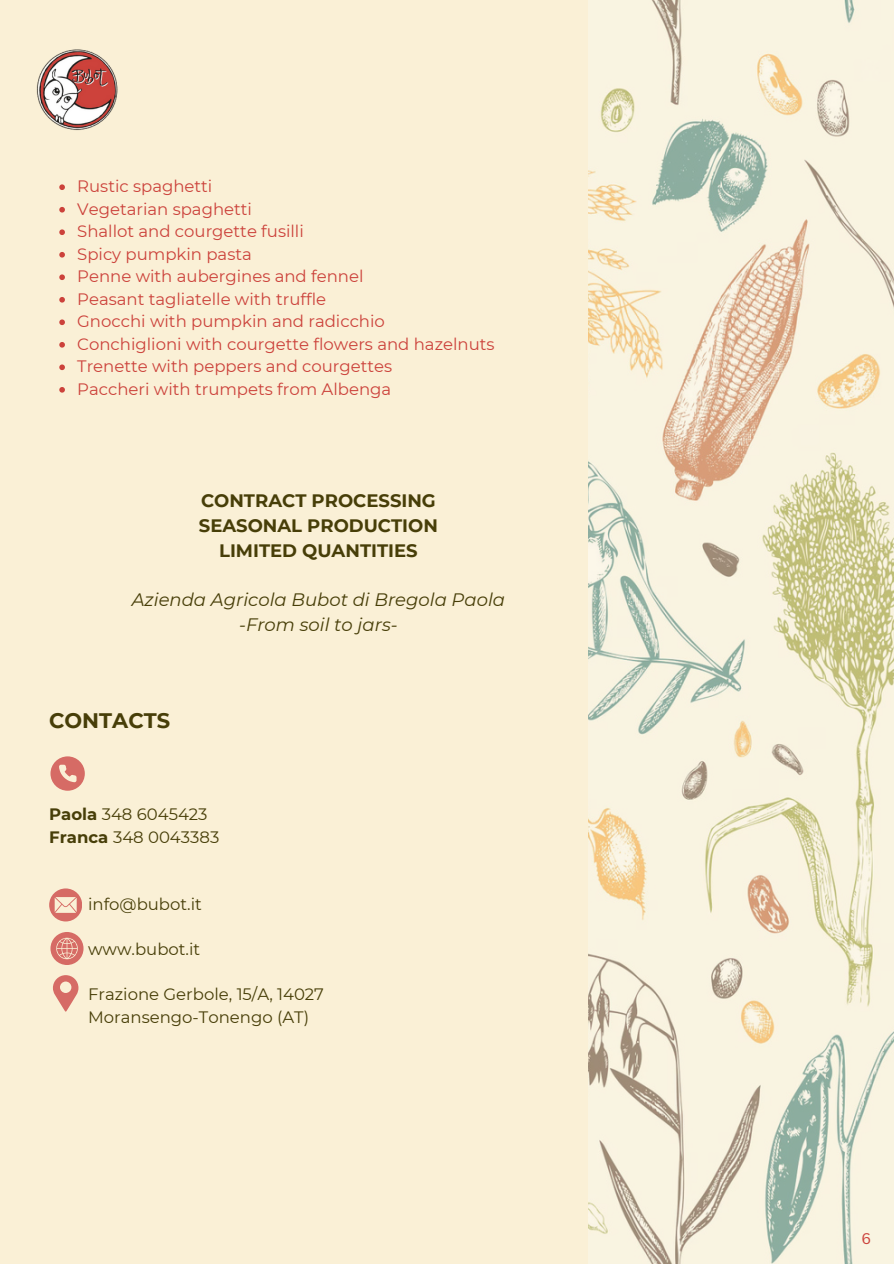
<style>
.page{position:relative;width:894px;height:1264px;background:#fff}
.page>*{position:absolute;margin:0;border:0;box-sizing:border-box;transform-origin:0 0}
.t1{font:700 21px "Montserrat";color:#473e08}
.t2{font:700 18px "Montserrat";color:#473e08}
.t3{font:italic 18px "Montserrat";color:#473e08}
.t4{font:16.5px "Montserrat";color:#cc423b}
.t5{font:16.5px "Montserrat";color:#473e08}
.t6{font:15px "Canva Sans";color:#cc423b}
.s1{font-weight:700}
</style>
<div class="page">
<img style="left:587px;top:0;width:306px;height:1263px">
<div style="left:0;top:0;width:587px;height:1263px;background:#faf0d6"></div>
<svg style="left:59px;top:184px;width:6px;height:6px"></svg>
<svg style="left:59px;top:207px;width:6px;height:5px"></svg>
<svg style="left:59px;top:229px;width:6px;height:6px"></svg>
<svg style="left:59px;top:252px;width:6px;height:5px"></svg>
<svg style="left:59px;top:274px;width:6px;height:6px"></svg>
<svg style="left:59px;top:297px;width:6px;height:5px"></svg>
<svg style="left:59px;top:319px;width:6px;height:6px"></svg>
<svg style="left:59px;top:342px;width:6px;height:5px"></svg>
<svg style="left:59px;top:364px;width:6px;height:6px"></svg>
<svg style="left:59px;top:387px;width:6px;height:5px"></svg>
<img style="left:36px;top:49px;width:82px;height:82px">
<svg style="left:50px;top:756px;width:35px;height:34px"></svg>
<svg style="left:49px;top:888px;width:33px;height:33px"></svg>
<svg style="left:50px;top:932px;width:33px;height:32px"></svg>
<svg style="left:53px;top:975px;width:25px;height:37px"></svg>
<p class="t4" style="left:77px;top:176px;width:137px">Rustic spaghetti</p>
<p class="t4" style="left:77px;top:199px;width:176px">Vegetarian spaghetti</p>
<p class="t4" style="left:77px;top:221px;width:228px">Shallot and courgette fusilli</p>
<p class="t4" style="left:77px;top:244px;width:176px">Spicy pumpkin pasta</p>
<p class="t4" style="left:77px;top:266px;width:287px">Penne with aubergines and fennel</p>
<p class="t4" style="left:77px;top:289px;width:250px">Peasant tagliatelle with truffle</p>
<p class="t4" style="left:77px;top:311px;width:309px">Gnocchi with pumpkin and radicchio</p>
<p class="t4" style="left:77px;top:334px;width:418px">Conchiglioni with courgette flowers and hazelnuts</p>
<p class="t4" style="left:77px;top:356px;width:316px">Trenette with peppers and courgettes</p>
<p class="t4" style="left:77px;top:379px;width:315px">Paccheri with trumpets from Albenga</p>
<p class="t2" style="left:201px;top:490px;width:236px">CONTRACT PROCESSING</p>
<p class="t2" style="left:199px;top:515px;width:240px">SEASONAL PRODUCTION</p>
<p class="t2" style="left:219px;top:539px;width:200px">LIMITED QUANTITIES</p>
<p class="t3" style="left:132px;top:589px;width:375px">Azienda Agricola Bubot di Bregola Paola</p>
<p class="t3" style="left:239px;top:614px;width:160px">-From soil to jars-</p>
<p class="t1" style="left:49px;top:707px;width:122px">CONTACTS</p>
<p class="t5" style="left:49px;top:804px;width:160px"><span class="s1">Paola</span> 348 6045423</p>
<p class="t5" style="left:49px;top:826px;width:171px"><span class="s1">Franca</span> 348 0043383</p>
<p class="t5" style="left:88px;top:894px;width:115px">info@bubot.it</p>
<p class="t5" style="left:88px;top:939px;width:114px">www.bubot.it</p>
<p class="t5" style="left:88px;top:984px;width:237px">Frazione Gerbole, 15/A, 14027</p>
<p class="t5" style="left:88px;top:1006px;width:222px">Moransengo-Tonengo (AT)</p>
<p class="t6" style="left:861px;top:1227px;width:11px">6</p>
</div>
